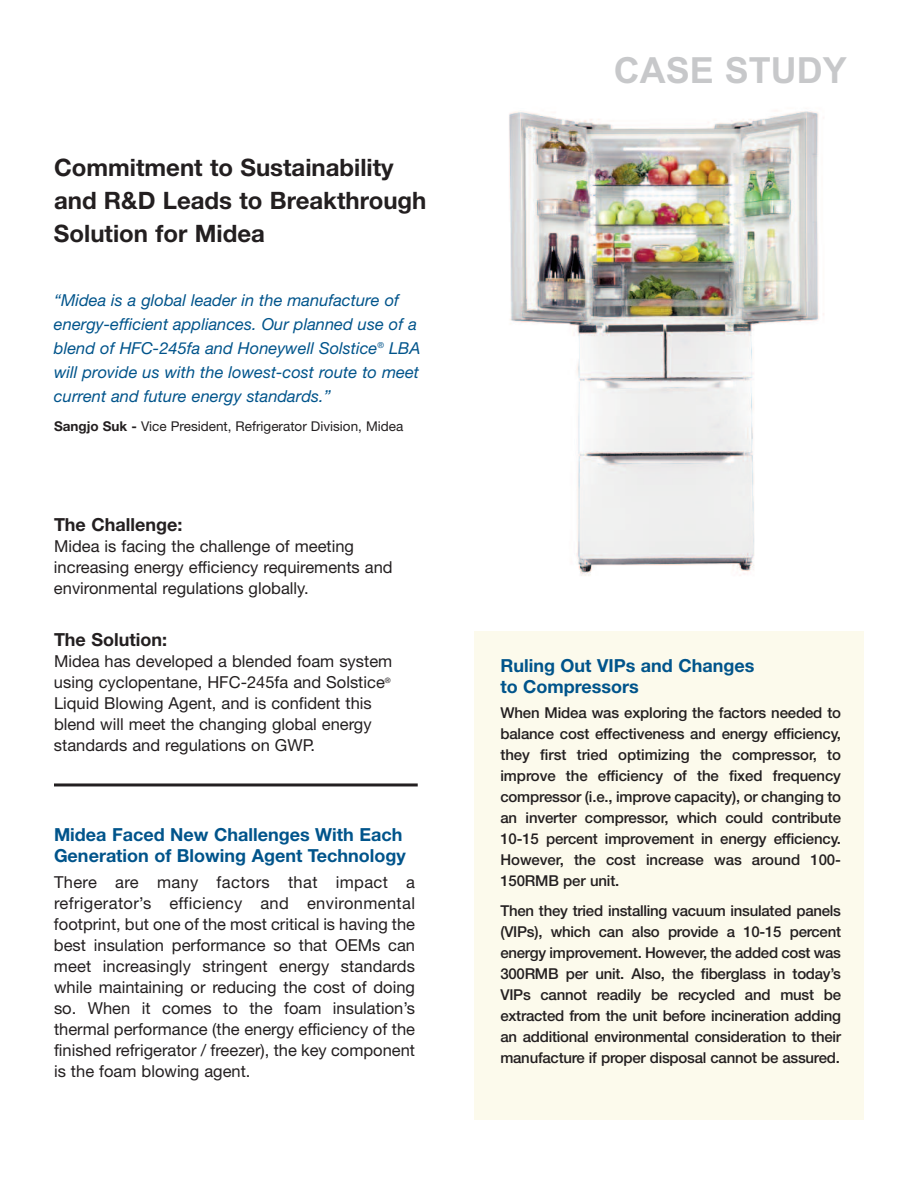
<style>
.page{position:relative;width:918px;height:1188px;background:#fff}
.page>*{position:absolute;margin:0;border:0;box-sizing:border-box;transform-origin:0 0}
.t1{font:700 36px "Arial";color:#c7c8ca}
.t2{font:700 24px/33px "Helvetica Neue LT";color:#231f20}
.t3{font:700 18px/21px "Helvetica Neue LT";color:#00548b}
.t4{font:700 18px "Helvetica Neue LT";color:#231f20}
.t5{font:700 18px "Helvetica Neue CE";color:#231f20}
.t6{font:16.5px/21px "Helvetica Neue LT";color:#231f20}
.t7{font:italic 16.5px/24px "Helvetica Neue LT";color:#00548b}
.t8{font:500 15px/21px "Helvetica Neue LT";letter-spacing:-.015em;color:#231f20;text-align:justify}
.t9{font:13.5px "Helvetica Neue LT";color:#231f20}
.t10{font:7.35px "Helvetica Neue LT";color:#231f20}
.s1{font-weight:700}
</style>
<div class="page">
<div style="left:475px;top:631px;width:389px;height:489px;background:#fcfaec"></div>
<hr style="left:54px;top:783px;width:364px;height:3px;background:#231f20">
<img style="left:509px;top:110px;width:315px;height:466px">
<h2 class="t2" style="left:54px;top:151px;width:374px">Commitment to Sustainability and R&amp;D Leads to Breakthrough<br>Solution for Midea</h2>
<p class="t7" style="left:54px;top:288px;width:368px">“Midea is a global leader in the manufacture of energy-efficient appliances. Our planned use of a blend of HFC-245fa and Honeywell Solstice<sup>®</sup> LBA will provide us with the lowest-cost route to meet current and future energy standards.”</p>
<p class="t9" style="left:54px;top:418px;width:351px"><span class="s1">Sangjo Suk -</span> Vice President, Refrigerator Division, Midea</p>
<p class="t4" style="left:54px;top:513px;width:130px">The Challenge:</p>
<p class="t6" style="left:54px;top:535px;width:340px">Midea is facing the challenge of meeting increasing energy efficiency requirements and environmental regulations globally.</p>
<p class="t5" style="left:54px;top:629px;width:115px">The Solution:</p>
<p class="t6" style="left:54px;top:651px;width:340px">Midea has developed a blended foam system using cyclopentane, HFC-245fa and Solstice</p>
<p class="t10" style="left:385px;top:676px;width:7px">®</p>
<p class="t6" style="left:54px;top:693px;width:319px;text-align:justify">Liquid Blowing Agent, and is confident this blend will meet the changing global energy standards and regulations on GWP.</p>
<p class="t3" style="left:54px;top:824px;width:353px">Midea Faced New Challenges With Each<br>Generation of Blowing Agent Technology</p>
<p class="t6" style="left:54px;top:871px;width:363px;text-align:justify">There are many factors that impact a refrigerator’s efficiency and environmental footprint, but one of the most critical is having the best insulation performance so that OEMs can meet increasingly stringent energy standards while maintaining or reducing the cost of doing so. When it comes to the foam insulation’s thermal performance (the energy efficiency of the finished refrigerator / freezer), the key component is the foam blowing agent.</p>
<h1 class="t1" style="left:614px;top:49px;width:235px">CASE STUDY</h1>
<p class="t3" style="left:500px;top:655px;width:255px">Ruling Out VIPs and Changes to Compressors</p>
<p class="t8" style="left:500px;top:702px;width:342px">When Midea was exploring the factors needed to balance cost effectiveness and energy efficiency, they first tried optimizing the compressor, to improve the efficiency of the fixed frequency compressor (i.e., improve capacity), or changing to an inverter compressor, which could contribute 10-15 percent improvement in energy efficiency.<br>However, the cost increase was around 100- 150RMB per unit.</p>
<p class="t8" style="left:500px;top:900px;width:342px">Then they tried installing vacuum insulated panels (VIPs), which can also provide a 10-15 percent energy improvement. However, the added cost was 300RMB per unit. Also, the fiberglass in today’s VIPs cannot readily be recycled and must be extracted from the unit before incineration adding an additional environmental consideration to their manufacture if proper disposal cannot be assured.</p>
</div>
